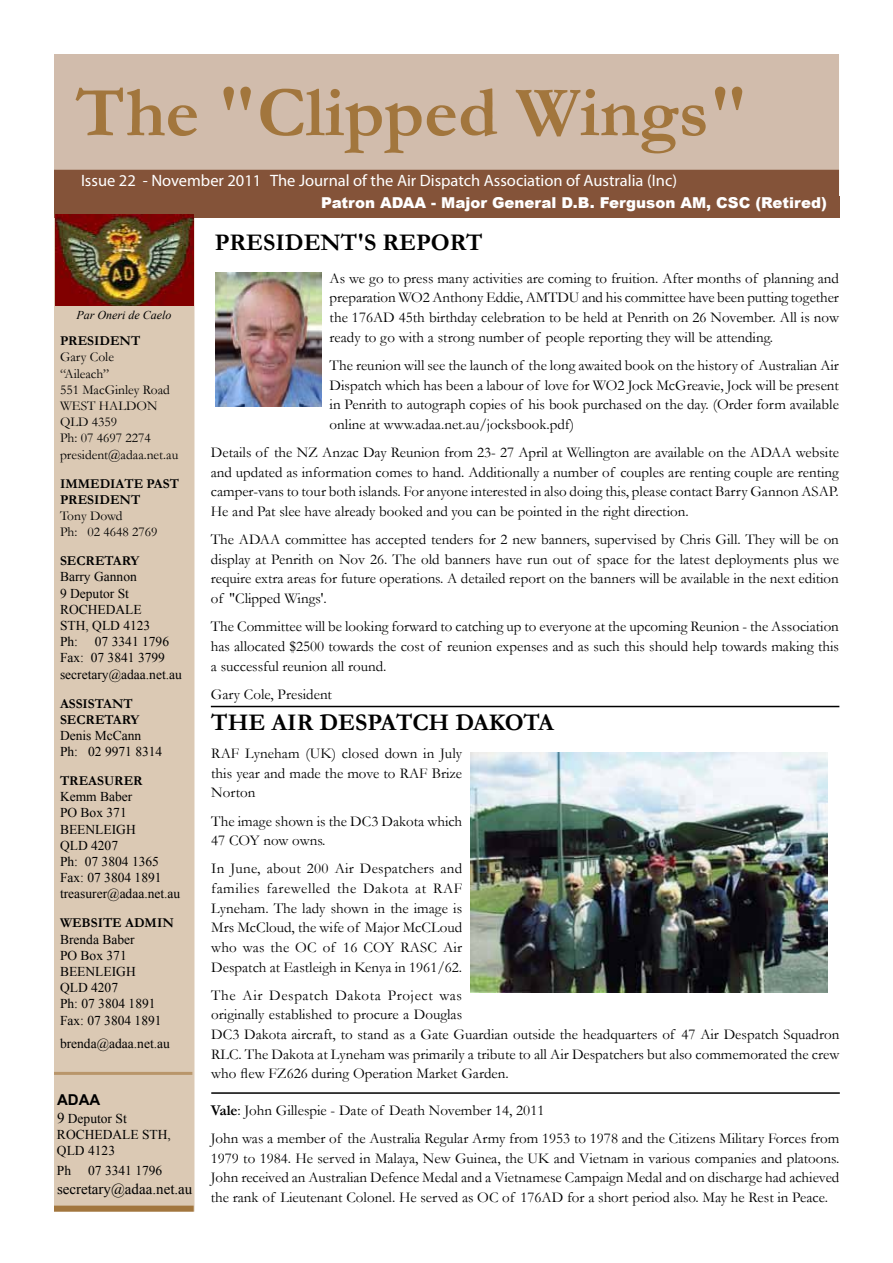
<style>
.page{position:relative;width:893px;height:1263px;background:#fff}
.page>*{position:absolute;margin:0;border:0;box-sizing:border-box;transform-origin:0 0}
.t1{font:700 72px "Garamond";color:#a2763d}
.t2{font:700 24px "Garamond";color:#000}
.t3{font:16.5px "Myriad Pro";color:#fff}
.t4{font:15px/19.6px "Garamond";color:#000;text-align:justify}
.t5{font:900 15px "Arial";color:#fff}
.t6{font:15px "Times New Roman";color:#000}
.t7{font:700 15px "Arial";color:#000}
.t8{font:13.5px/16.2px "Times New Roman";color:#000}
.t9{font:13.5px/16.2px "Garamond";color:#000}
.t10{font:700 13.5px/16.2px "Garamond";color:#000}
.t11{font:italic 12px "Times New Roman";color:#000}
.s1{font-size:15px}
.s2{font-weight:700}
</style>
<div class="page">
<div style="left:54px;top:218px;width:140px;height:993px;background:#dbc9b4"></div>
<div style="left:54px;top:1205px;width:140px;height:6px;background:#a2763d"></div>
<div style="left:54px;top:54px;width:785px;height:143px;background:#d1bcac"></div>
<div style="left:54px;top:170px;width:785px;height:27px;background:#845339"></div>
<hr style="left:54px;top:1072px;width:138px;height:3px;background:#b9966b">
<div style="left:54px;top:196px;width:785px;height:22px;background:#845339"></div>
<img style="left:216px;top:273px;width:105px;height:133px">
<img style="left:55px;top:214px;width:138px;height:91px">
<img style="left:471px;top:753px;width:356px;height:240px">
<hr style="left:211px;top:706px;width:628px;height:1px;background:#000">
<hr style="left:211px;top:1092px;width:629px;height:2px;background:#000">
<h1 class="t1" style="left:76px;top:70px;width:674px">THE "CLIPPED WINGS"</h1>
<p class="t3" style="left:81px;top:170px;width:598px">Issue 22 - November 2011 The Journal of the Air Dispatch Association of Australia (Inc)</p>
<p class="t5" style="left:321px;top:192px;width:507px">Patron ADAA - Major General D.B. Ferguson AM, CSC (Retired)</p>
<p class="t11" style="left:76px;top:306px;width:96px">Par Oneri de Caelo</p>
<p class="t10" style="left:60px;top:333px;width:82px">PRESIDENT</p>
<p class="t9" style="left:60px;top:349px;width:120px">Gary Cole<br>“Aileach”<br>551 MacGinley Road<br>WEST HALDON<br>QLD 4359<br>Ph: 07 4697 2274 president@adaa.net.au</p>
<p class="t10" style="left:60px;top:475px;width:120px">IMMEDIATE PAST<br>PRESIDENT</p>
<p class="t9" style="left:60px;top:507px;width:99px">Tony Dowd<br>Ph: 02 4648 2769</p>
<p class="t10" style="left:60px;top:552px;width:81px">SECRETARY</p>
<p class="t8" style="left:60px;top:568px;width:92px">Barry Gannon<br>9 Deputor St<br>ROCHEDALE<br>STH, QLD 4123<br>Ph:</p>
<p class="t8" style="left:60px;top:633px;width:123px;text-indent:35px">07 3341 1796<br>Fax: 07 3841 3799 secretary@adaa.net.au</p>
<p class="t10" style="left:60px;top:695px;width:81px">ASSISTANT<br>SECRETARY</p>
<p class="t8" style="left:60px;top:727px;width:104px">Denis McCann<br>Ph: 02 9971 8314</p>
<p class="t10" style="left:60px;top:772px;width:84px">TREASURER</p>
<p class="t8" style="left:60px;top:788px;width:122px">Kemm Baber<br>PO Box 371<br>BEENLEIGH<br>QLD 4207<br>Ph: 07 3804 1365<br>Fax: 07 3804 1891 treasurer@adaa.net.au</p>
<p class="t10" style="left:60px;top:915px;width:115px">WEBSITE ADMIN</p>
<p class="t8" style="left:60px;top:931px;width:103px">Brenda Baber<br>PO Box 371<br>BEENLEIGH<br>QLD 4207<br>Ph: 07 3804 1891<br>Fax: 07 3804 1891</p>
<p class="t8" style="left:60px;top:1035px;width:111px">brenda@adaa.net.au</p>
<p class="t7" style="left:57px;top:1089px;width:45px">ADAA</p>
<p class="t8" style="left:57px;top:1110px;width:115px"><span class="s1">9</span> Deputor St<br>ROCHEDALE STH,<br>QLD 4123</p>
<p class="t8" style="left:57px;top:1162px;width:16px">Ph</p>
<p class="t8" style="left:88px;top:1162px;width:76px">07 3341 1796</p>
<p class="t6" style="left:57px;top:1179px;width:137px">secretary@adaa.net.au</p>
<h2 class="t2" style="left:215px;top:228px;width:270px">PRESIDENT'S REPORT</h2>
<p class="t4" style="left:330px;top:268px;width:511px">As we go to press many activities are coming to fruition. After months of planning and preparation WO2 Anthony Eddie, AMTDU and his committee have been putting together the 176AD 45th birthday celebration to be held at Penrith on 26 November. All is now ready to go with a strong number of people reporting they will be attending.</p>
<p class="t4" style="left:330px;top:355px;width:511px">The reunion will see the launch of the long awaited book on the history of Australian Air Dispatch which has been a labour of love for WO2 Jock McGreavie, Jock will be present in Penrith to autograph copies of his book purchased on the day. (Order form available online at www.adaa.net.au/jocksbook.pdf)</p>
<p class="t4" style="left:211px;top:442px;width:630px">Details of the NZ Anzac Day Reunion from 23- 27 April at Wellington are available on the ADAA website and updated as information comes to hand. Additionally a number of couples are renting couple are renting camper-vans to tour both islands. For anyone interested in also doing this, please contact Barry Gannon ASAP.<br>He and Pat slee have already booked and you can be pointed in the right direction.</p>
<p class="t4" style="left:211px;top:529px;width:630px">The ADAA committee has accepted tenders for 2 new banners, supervised by Chris Gill. They will be on display at Penrith on Nov 26. The old banners have run out of space for the latest deployments plus we require extra areas for future operations. A detailed report on the banners will be available in the next edition of "Clipped Wings'.</p>
<p class="t4" style="left:211px;top:616px;width:630px">The Committee will be looking forward to catching up to everyone at the upcoming Reunion - the Association has allocated $2500 towards the cost of reunion expenses and as such this should help towards making this a successful reunion all round.</p>
<p class="t4" style="left:211px;top:684px;width:123px">Gary Cole, President</p>
<h2 class="t2" style="left:211px;top:708px;width:344px">THE AIR DESPATCH DAKOTA</h2>
<p class="t4" style="left:211px;top:743px;width:252px">RAF Lyneham (UK) closed down in July this year and made the move to RAF Brize Norton</p>
<p class="t4" style="left:211px;top:811px;width:252px">The image shown is the DC3 Dakota which<br>47 COY now owns.</p>
<p class="t4" style="left:211px;top:859px;width:252px">In June, about 200 Air Despatchers and families farewelled the Dakota at RAF Lyneham. The lady shown in the image is Mrs McCloud, the wife of Major McCLoud who was the OC of 16 COY RASC Air Despatch at Eastleigh in Kenya in 1961/62.</p>
<p class="t4" style="left:211px;top:985px;width:630px;text-align:left">The Air Despatch Dakota Project was<br>originally established to procure a Douglas<br>DC3 Dakota aircraft, to stand as a Gate Guardian outside the headquarters of 47 Air Despatch Squadron RLC. The Dakota at Lyneham was primarily a tribute to all Air Despatchers but also commemorated the crew who flew FZ626 during Operation Market Garden.</p>
<p class="t4" style="left:211px;top:1096px;width:630px;line-height:28.2px"><span class="s2">VALE</span>: John Gillespie - Date of Death November 14, 2011<br>John was a member of the Australia Regular Army from 1953 to 1978 and the Citizens Military Forces from</p>
<p class="t4" style="left:211px;top:1148px;width:630px">1979 to 1984. He served in Malaya, New Guinea, the UK and Vietnam in various companies and platoons.<br>John received an Australian Defence Medal and a Vietnamese Campaign Medal and on discharge had achieved the rank of Lieutenant Colonel. He served as OC of 176AD for a short period also. May he Rest in Peace.</p>
</div>
